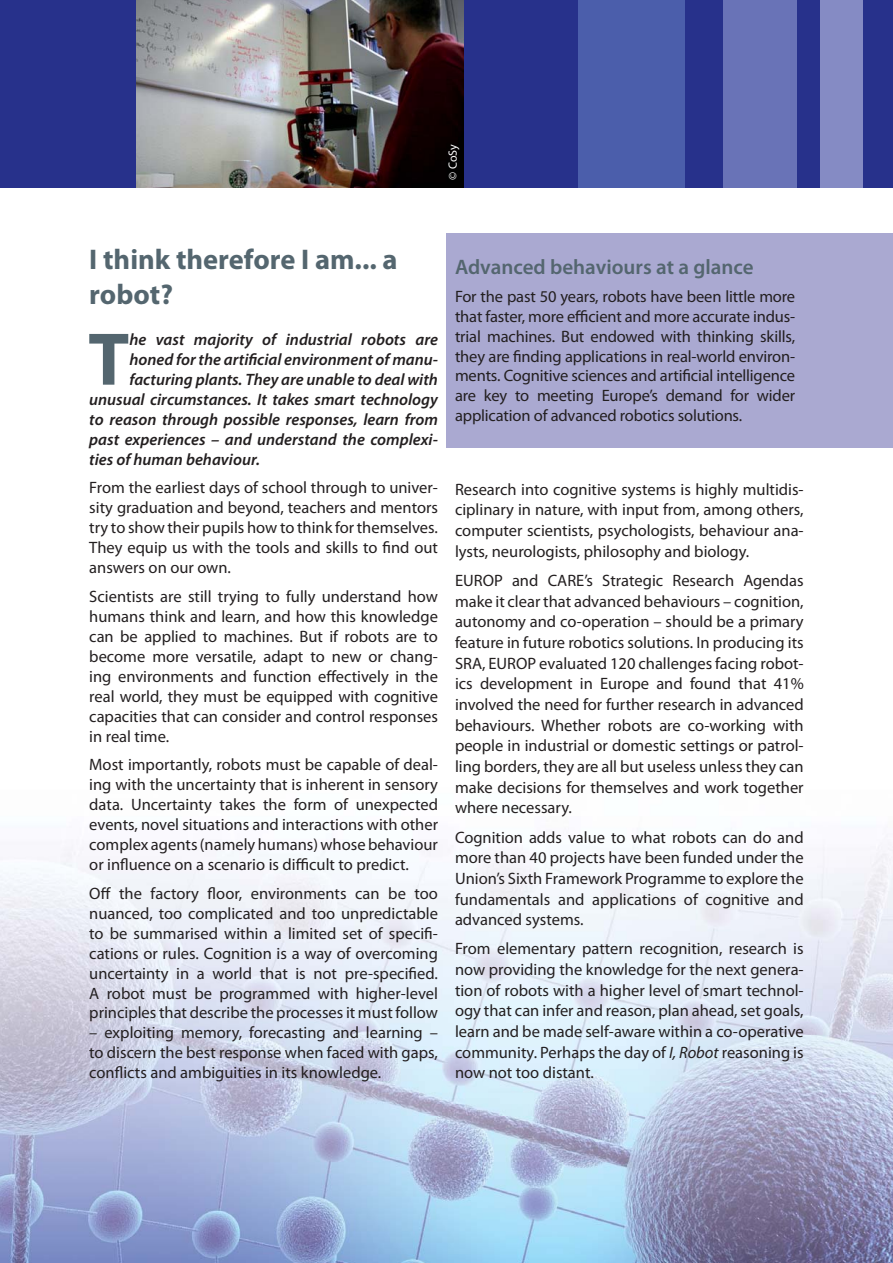
<style>
.page{position:relative;width:893px;height:1263px;background:#fff}
.page>*{position:absolute;margin:0;border:0;box-sizing:border-box;transform-origin:0 0}
.t1{font:700 75.3px "Myriad Pro";color:#54666f}
.t2{font:700 28.5px/34.3px "Myriad Pro";color:#54666f}
.t3{font:600 21px "Myriad Pro";color:#54666f}
.t4{font:16.5px/20px "Myriad Pro";color:#231f20;text-align:justify}
.t5{font:italic 600 16.5px "Myriad Pro";color:#231f20}
.t6{font:12px "Myriad Pro";color:#fff}
.s1{font-style:italic}
</style>
<div class="page">
<div style="left:0;top:0;width:893px;height:187px;background:#27318b"></div>
<img style="left:136px;top:0;width:327px;height:187px">
<div style="left:821px;top:0;width:42px;height:187px;background:#858bc4"></div>
<div style="left:723px;top:0;width:74px;height:187px;background:#6973b7"></div>
<div style="left:578px;top:0;width:107px;height:187px;background:#4b5eab"></div>
<div style="left:446px;top:234px;width:447px;height:214px;background:#aaa9d1"></div>
<img style="left:0;top:843px;width:893px;height:420px">
<p class="t6" style="left:448px;top:180px;width:37px;rotate:-90deg">© CoSy</p>
<h2 class="t2" style="left:89px;top:245px;width:310px">I think therefore I am... a robot?</h2>
<h1 class="t1" style="left:88px;top:331px;width:43px">T</h1>
<p class="t5" style="left:129px;top:333px;width:310px">he vast majority of industrial robots are</p>
<p class="t5" style="left:129px;top:353px;width:310px">honed for the artificial environment of manu-</p>
<p class="t5" style="left:129px;top:373px;width:310px">facturing plants. They are unable to deal with</p>
<p class="t5" style="left:89px;top:393px;width:350px">unusual circumstances. It takes smart technology</p>
<p class="t5" style="left:89px;top:413px;width:350px">to reason through possible responses, learn from</p>
<p class="t5" style="left:89px;top:433px;width:350px">past experiences – and understand the complexi-</p>
<p class="t5" style="left:89px;top:453px;width:172px">ties of human behaviour.</p>
<p class="t4" style="left:89px;top:479px;width:350px">From the earliest days of school through to univer&shy;sity graduation and beyond, teachers and mentors try to show their pupils how to think for themselves.<br>They equip us with the tools and skills to find out answers on our own.</p>
<p class="t4" style="left:89px;top:587px;width:350px">Scientists are still trying to fully understand how humans think and learn, and how this knowledge can be applied to machines. But if robots are to become more versatile, adapt to new or chang&shy;ing environments and function effectively in the real world, they must be equipped with cognitive capacities that can consider and control responses in real time.</p>
<p class="t4" style="left:89px;top:756px;width:350px">Most importantly, robots must be capable of deal&shy;ing with the uncertainty that is inherent in sensory data. Uncertainty takes the form of unexpected events, novel situations and interactions with other complex agents (namely humans) whose behaviour or influence on a scenario is difficult to predict.</p>
<p class="t4" style="left:89px;top:884px;width:350px">Off the factory floor, environments can be too nuanced, too complicated and too unpredictable to be summarised within a limited set of specifi&shy;cations or rules. Cognition is a way of overcoming uncertainty in a world that is not pre-specified.<br>A robot must be programmed with higher-level principles that describe the processes it must follow</p>
<p class="t4" style="left:89px;top:1024px;width:350px">– exploiting memory, forecasting and learning – to discern the best response when faced with gaps, conflicts and ambiguities in its knowledge.</p>
<p class="t3" style="left:455px;top:259px;width:300px">Advanced behaviours at a glance</p>
<p class="t4" style="left:455px;top:288px;width:342px">For the past 50 years, robots have been little more that faster, more efficient and more accurate indus&shy;trial machines. But endowed with thinking skills, they are finding applications in real-world environ&shy;ments. Cognitive sciences and artificial intelligence are key to meeting Europe’s demand for wider application of advanced robotics solutions.</p>
<p class="t4" style="left:455px;top:480px;width:350px;line-height:20.7px">Research into cognitive systems is highly multidis&shy;ciplinary in nature, with input from, among others, computer scientists, psychologists, behaviour ana&shy;lysts, neurologists, philosophy and biology.</p>
<p class="t4" style="left:455px;top:571px;width:350px;line-height:20.7px">EUROP and CARE’s Strategic Research Agendas make it clear that advanced behaviours – cognition, autonomy and co-operation – should be a primary feature in future robotics solutions. In producing its SRA, EUROP evaluated 120 challenges facing robot&shy;ics development in Europe and found that 41% involved the need for further research in advanced behaviours. Whether robots are co-working with people in industrial or domestic settings or patrol&shy;ling borders, they are all but useless unless they can make decisions for themselves and work together where necessary.</p>
<p class="t4" style="left:455px;top:828px;width:350px;line-height:20.7px">Cognition adds value to what robots can do and more than 40 projects have been funded under the Union’s Sixth Framework Programme to explore the fundamentals and applications of cognitive and advanced systems.</p>
<p class="t4" style="left:455px;top:939px;width:350px;line-height:20.7px">From elementary pattern recognition, research is now providing the knowledge for the next genera&shy;tion of robots with a higher level of smart technol&shy;ogy that can infer and reason, plan ahead, set goals, learn and be made self-aware within a co-operative community. Perhaps the day of <span class="s1">I, Robot</span> reasoning is now not too distant.</p>
</div>
